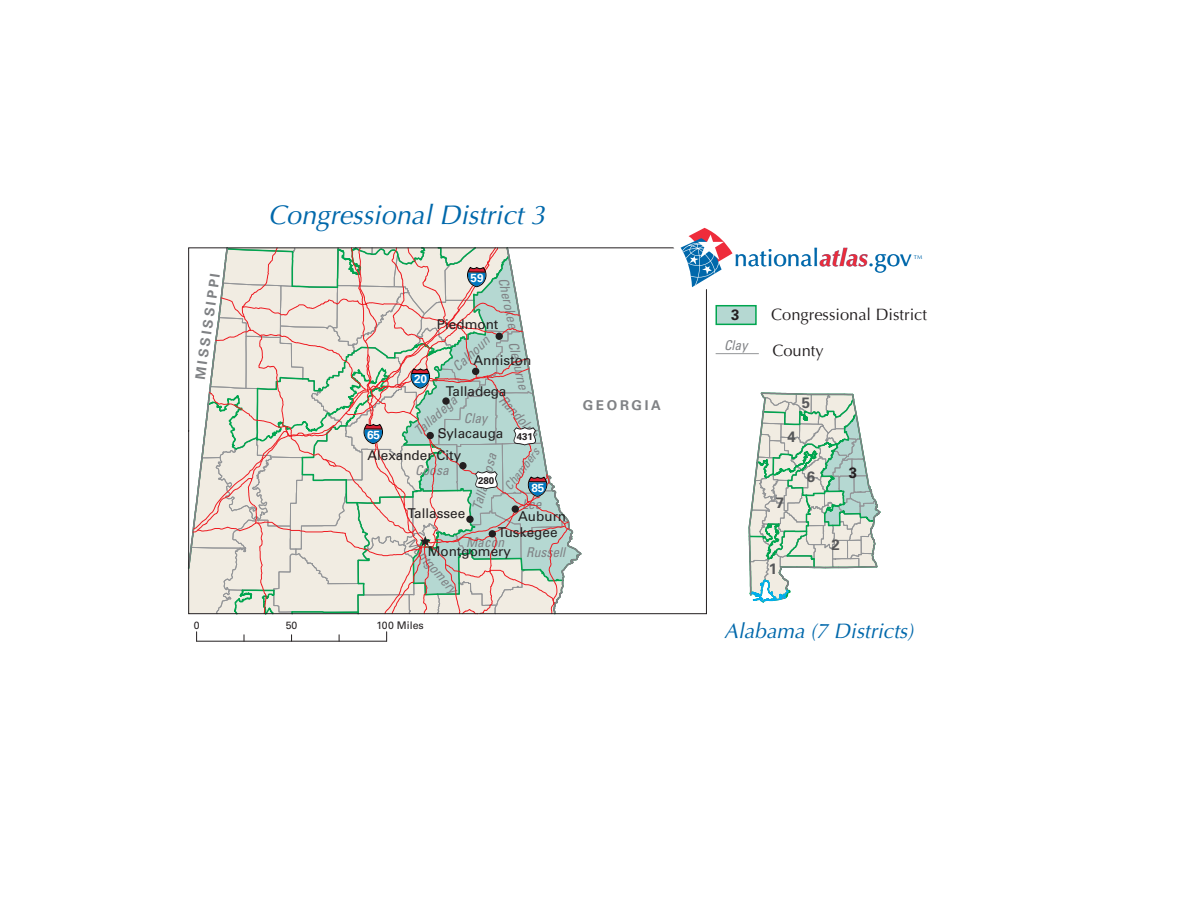
<style>
.page{position:relative;width:1188px;height:918px;background:#fff}
.page>*{position:absolute;margin:0;border:0;box-sizing:border-box;transform-origin:0 0}
.t1{font:italic 27px "Optima";color:#0068ab}
.t2{font:24.3px "Optima";color:#0068ab}
.t3{font:italic 21px "Optima";color:#0068ab}
.t4{font:16.5px/36.2px "Optima";color:#231f20}
.t5{font:700 15px "Univers";color:#57585a}
.t6{font:700 15px "Univers";color:#231f20}
.t7{font:italic condensed 13.5px "Univers";color:#808285}
.t8{font:13.5px "Univers";color:#231f20}
.t9{font:700 13.5px "Univers";letter-spacing:.2em;color:#808285}
.t10{font:italic condensed 12px "Univers";color:#808285}
.t11{font:700 11.7px "Univers";letter-spacing:-.01em;color:#fff}
.t12{font:10.5px "Univers";color:#231f20}
.t13{font:700 9.75px "Univers";color:#231f20}
.t14{font:5.7px "Optima";color:#0068ab}
.s1{font-weight:700;font-style:italic}
</style>
<div class="page">
<svg style="left:748px;top:392px;width:133px;height:211px"></svg>
<svg style="left:188px;top:247px;width:519px;height:367px"></svg>
<hr style="left:197px;top:641px;width:190px;height:1px;background:#231f20">
<svg style="left:669px;top:227px;width:64px;height:74px"></svg>
<hr style="left:716px;top:353px;width:43px;height:1px;background:#939598">
<div style="left:716px;top:305px;width:41px;height:20px;background:#b5d8d2;border:2px solid #00a54f"></div>
<p class="t9" style="left:192px;top:378px;width:109px;rotate:-82deg">MISSISSIPPI</p>
<p class="t1" style="left:268px;top:199px;width:279px">Congressional District 3</p>
<p class="t11" style="left:471px;top:271px;width:15px">59</p>
<p class="t7" style="left:511px;top:276px;width:53px;rotate:78deg">Cherokee</p>
<p class="t8" style="left:437px;top:316px;width:63px">Piedmont</p>
<p class="t7" style="left:449px;top:362px;width:46px;rotate:-42deg">Calhoun</p>
<p class="t7" style="left:521px;top:340px;width:50px;rotate:77deg">Cleburne</p>
<p class="t8" style="left:474px;top:353px;width:59px">Anniston</p>
<p class="t11" style="left:414px;top:372px;width:15px">20</p>
<p class="t8" style="left:446px;top:383px;width:62px">Talladega</p>
<p class="t7" style="left:508px;top:392px;width:53px;rotate:48deg">Randolph</p>
<p class="t10" style="left:501px;top:483px;width:50px;rotate:-52deg">Chambers</p>
<p class="t7" style="left:411px;top:427px;width:54px;rotate:-42deg">Talladega</p>
<p class="t7" style="left:464px;top:410px;width:25px">Clay</p>
<p class="t8" style="left:438px;top:425px;width:67px">Sylacauga</p>
<p class="t11" style="left:367px;top:428px;width:15px">65</p>
<p class="t13" style="left:517px;top:431px;width:18px">431</p>
<p class="t8" style="left:367px;top:448px;width:95px">Alexander City</p>
<p class="t7" style="left:468px;top:507px;width:60px;rotate:-74deg">Tallapoosa</p>
<p class="t7" style="left:415px;top:462px;width:35px">Coosa</p>
<p class="t13" style="left:478px;top:475px;width:18px">280</p>
<p class="t11" style="left:531px;top:481px;width:15px">85</p>
<p class="t7" style="left:522px;top:496px;width:21px">Lee</p>
<p class="t8" style="left:408px;top:505px;width:59px">Tallassee</p>
<p class="t8" style="left:518px;top:509px;width:49px">Auburn</p>
<p class="t8" style="left:498px;top:524px;width:61px">Tuskegee</p>
<p class="t7" style="left:466px;top:533px;width:40px">Macon</p>
<p class="t7" style="left:415px;top:534px;width:70px;rotate:48deg">Montgomery</p>
<p class="t8" style="left:428px;top:544px;width:85px">Montgomery</p>
<p class="t7" style="left:526px;top:543px;width:40px">Russell</p>
<p class="t12" style="left:194px;top:619px;width:7px">0</p>
<p class="t12" style="left:286px;top:619px;width:13px">50</p>
<p class="t12" style="left:377px;top:619px;width:49px">100 Miles</p>
<p class="t9" style="left:583px;top:398px;width:80px">GEORGIA</p>
<p class="t2" style="left:734px;top:244px;width:179px">national<span class="s1">atlas</span>.gov</p>
<p class="t14" style="left:914px;top:254px;width:10px">TM</p>
<p class="t6" style="left:731px;top:306px;width:10px">3</p>
<p class="t7" style="left:724px;top:337px;width:25px">Clay</p>
<p class="t4" style="left:771px;top:296px;width:157px">Congressional District<br>County</p>
<p class="t5" style="left:802px;top:394px;width:10px">5</p>
<p class="t5" style="left:788px;top:428px;width:10px">4</p>
<p class="t5" style="left:776px;top:494px;width:10px">7</p>
<p class="t5" style="left:807px;top:468px;width:10px">6</p>
<p class="t5" style="left:769px;top:560px;width:10px">1</p>
<p class="t6" style="left:849px;top:464px;width:10px">3</p>
<p class="t5" style="left:832px;top:536px;width:10px">2</p>
<p class="t3" style="left:724px;top:618px;width:191px">Alabama (7 Districts)</p>
</div>
